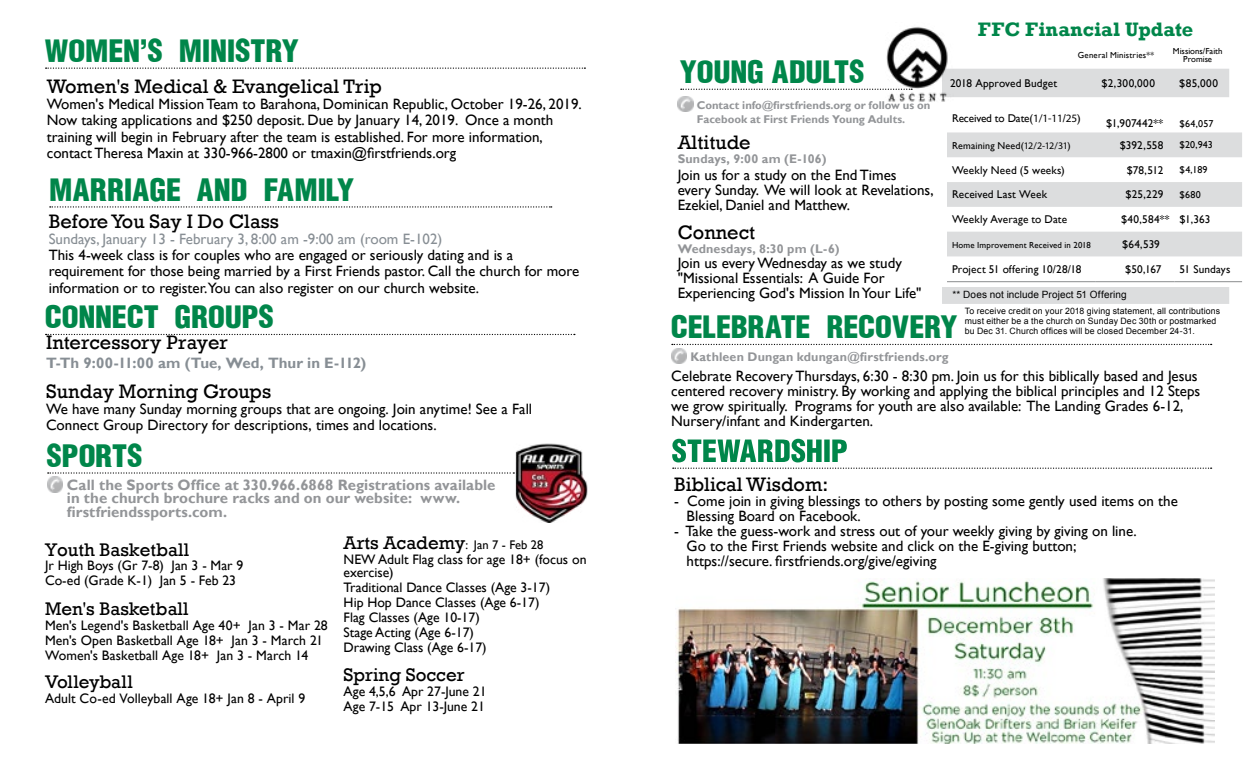
<style>
.page{position:relative;width:1260px;height:765px;background:#fff}
.page>*{position:absolute;margin:0;border:0;box-sizing:border-box;transform-origin:0 0}
.t1{font:33.75px "Helvetica Condensed Black Se";letter-spacing:-.005em;color:#00864a}
.t2{font:20px "Rockwell";color:#000}
.t3{font:700 20px "Rockwell";letter-spacing:.005em;color:#00864a}
.t4{font:18.75px "Rockwell";color:#000}
.t5{font:15px/15px "Gill Sans";color:#000}
.t6{font:700 15px/13.8px "Gill Sans";letter-spacing:.005em;color:#939598}
.t7{font:15px "Gill Sans";color:#878e94}
.t8{font:700 15px "Gill Sans";color:#878e94}
.t9{font:13.75px/14.8px "Gill Sans";color:#000}
.t10{font:700 12.5px "Gill Sans";letter-spacing:.01em;color:#939598}
.t11{font:11.25px "Gill Sans";letter-spacing:.015em;color:#000}
.t12{font:700 11.25px/13.8px "Gill Sans";color:#939598}
.t13{font:11.25px "Gill Sans";letter-spacing:-.01em;color:#000}
.t14{font:10px "Gill Sans";letter-spacing:.02em;color:#000}
.t15{font:10px "Arial";letter-spacing:.01em;color:#000}
.t16{font:8.75px/10px "Arial";letter-spacing:.015em;color:#000}
.t17{font:8.75px "Gill Sans";letter-spacing:.02em;color:#000}
.t18{font:8.75px/8.8px "Gill Sans";color:#000;text-align:center}
.s1{font-family:"Myriad Pro"}
.s2{font-family:"Gill Sans";font-size:12.5px}
</style>
<div class="page">
<svg style="left:681px;top:89px;width:194px;height:1px"></svg>
<img style="left:678px;top:96px;width:15px;height:16px">
<svg style="left:50px;top:206px;width:502px;height:2px"></svg>
<svg style="left:672px;top:344px;width:540px;height:1px"></svg>
<img style="left:671px;top:348px;width:16px;height:16px">
<svg style="left:48px;top:472px;width:466px;height:2px"></svg>
<img style="left:47px;top:477px;width:16px;height:15px">
<img style="left:514px;top:444px;width:74px;height:78px">
<svg style="left:673px;top:468px;width:539px;height:1px"></svg>
<svg style="left:672px;top:439px;width:175px;height:23px"></svg>
<svg style="left:46px;top:68px;width:539px;height:1px"></svg>
<svg style="left:942px;top:69px;width:287px;height:235px"></svg>
<svg style="left:947px;top:132px;width:295px;height:124px"></svg>
<hr style="left:947px;top:281px;width:148px;height:1px;background:#8a8c8e">
<hr style="left:1095px;top:281px;width:80px;height:1px;background:#8a8c8e">
<hr style="left:1175px;top:281px;width:67px;height:1px;background:#8a8c8e">
<img style="left:875px;top:27px;width:78px;height:80px">
<svg style="left:46px;top:334px;width:529px;height:1px"></svg>
<img style="left:675px;top:579px;width:540px;height:164px">
<h1 class="t1" style="left:45px;top:37px;width:256px">WOMEN'S MINISTRY</h1>
<h2 class="t2" style="left:47px;top:75px;width:337px">Women's Medical &amp; Evangelical Trip</h2>
<p class="t5" style="left:47px;top:96px;width:537px;line-height:16.2px">Women's Medical Mission Team to Barahona, Dominican Republic, October 19-26, 2019.<br>Now taking applications and $250 deposit. Due by January 14, 2019. Once a month training will begin in February after the team is established. For more information, contact Theresa Maxin at 330-966-2800 or tmaxin@firstfriends.org</p>
<h1 class="t1" style="left:49px;top:176px;width:308px">MARRIAGE AND FAMILY</h1>
<h2 class="t2" style="left:49px;top:209px;width:232px">Before You Say I Do Class</h2>
<p class="t7" style="left:49px;top:230px;width:395px">Sundays, January 13 - February 3, 8:00 am -9:00 am (room E-102)</p>
<p class="t5" style="left:49px;top:247px;width:532px;line-height:16.2px">This 4-week class is for couples who are engaged or seriously dating and is a requirement for those being married by a First Friends pastor. Call the church for more information or to register.You can also register on our church website.</p>
<h1 class="t1" style="left:45px;top:303px;width:230px">CONNECT GROUPS</h1>
<h2 class="t2" style="left:46px;top:331px;width:183px">Intercessory Prayer</h2>
<p class="t8" style="left:46px;top:354px;width:322px">T-Th 9:00-11:00 am (Tue, Wed, Thur in E-112)</p>
<h2 class="t2" style="left:46px;top:379px;width:227px">Sunday Morning Groups</h2>
<p class="t5" style="left:46px;top:401px;width:488px;line-height:16.2px">We have many Sunday morning groups that are ongoing. Join anytime! See a Fall<br>Connect Group Directory for descriptions, times and locations.</p>
<h2 class="t3" style="left:978px;top:17px;width:217px">FFC Financial Update</h2>
<p class="t17" style="left:1078px;top:50px;width:78px">General Ministries**</p>
<p class="t18" style="left:1173px;top:47px;width:51px">Missions/Faith<br>Promise</p>
<p class="t11" style="left:950px;top:77px;width:108px">2018 Approved Budget</p>
<p class="t11" style="left:1102px;top:77px;width:55px">$2,300,000</p>
<p class="t11" style="left:1179px;top:77px;width:40px">$85,000</p>
<p class="t13" style="left:952px;top:111px;width:130px">Received to Date(<span class="s1">1/1-11</span>/<span class="s1">25</span>)</p>
<p class="t11" style="left:1106px;top:117px;width:59px">$1,907442**</p>
<p class="t14" style="left:1180px;top:118px;width:35px">$64,057</p>
<p class="t14" style="left:952px;top:139px;width:120px">Remaining Need(<span class="s1">12/2-12/31</span>)</p>
<p class="t11" style="left:1120px;top:138px;width:45px">$392,558</p>
<p class="t14" style="left:1180px;top:139px;width:35px">$20,943</p>
<p class="t11" style="left:952px;top:163px;width:114px">Weekly Need (5 weeks)</p>
<p class="t11" style="left:1127px;top:163px;width:38px">$78,512</p>
<p class="t14" style="left:1180px;top:164px;width:29px">$4,189</p>
<p class="t11" style="left:952px;top:188px;width:97px">Received Last Week</p>
<p class="t11" style="left:1126px;top:188px;width:39px">$25,229</p>
<p class="t14" style="left:1180px;top:189px;width:23px">$680</p>
<p class="t11" style="left:952px;top:213px;width:117px">Weekly Average to Date</p>
<p class="t11" style="left:1121px;top:213px;width:91px">$40,584** $1,363</p>
<p class="t17" style="left:952px;top:240px;width:140px">Home Improvement Received in 2018</p>
<p class="t11" style="left:1122px;top:238px;width:39px">$64,539</p>
<p class="t11" style="left:952px;top:263px;width:131px">Project 51 offering 10/28/18</p>
<p class="t11" style="left:1125px;top:263px;width:38px">$50,167</p>
<p class="t11" style="left:1180px;top:263px;width:52px">51 Sundays</p>
<h1 class="t1" style="left:680px;top:58px;width:186px">YOUNG ADULTS</h1>
<p class="t12" style="left:697px;top:99px;width:235px">Contact info@firstfriends.org or follow us on<br>Facebook at First Friends Young Adults.</p>
<h2 class="t2" style="left:678px;top:131px;width:74px">Altitude</h2>
<p class="t10" style="left:678px;top:152px;width:150px">Sundays, 9:00 am (E-106)</p>
<p class="t5" style="left:678px;top:167px;width:257px">Join us for a study on the End Times every Sunday. We will look at Revelations,</p>
<p class="t5" style="left:678px;top:197px;width:174px">Ezekiel, Daniel and Matthew.</p>
<h2 class="t2" style="left:678px;top:221px;width:79px">Connect</h2>
<p class="t10" style="left:678px;top:241px;width:163px">Wednesdays, 8:30 pm (L-6)</p>
<p class="t5" style="left:678px;top:256px;width:245px">Join us every Wednesday as we study "Missional Essentials: A Guide For<br>Experiencing God's Mission In Your Life"</p>
<p class="t15" style="left:952px;top:288px;width:176px">** Does not include Project 51 Offering</p>
<p class="t16" style="left:965px;top:306px;width:257px">To receive credit on your 2018 giving statement, all contributions must either be a the church on Sunday Dec 30th or postmarked bu Dec 31. Church offices will be closed December 24-31.</p>
<h1 class="t1" style="left:671px;top:313px;width:289px">CELEBRATE RECOVERY</h1>
<p class="t10" style="left:690px;top:349px;width:260px">Kathleen Dungan kdungan@firstfriends.org</p>
<p class="t5" style="left:671px;top:369px;width:531px">Celebrate Recovery Thursdays, 6:30 - 8:30 pm. Join us for this biblically based and Jesus centered recovery ministry. By working and applying the biblical principles and 12 Steps we grow spiritually. Programs for youth are also available: The Landing Grades 6-12, Nursery/infant and Kindergarten.</p>
<h1 class="t1" style="left:47px;top:442px;width:97px">SPORTS</h1>
<p class="t6" style="left:67px;top:478px;width:430px">Call the Sports Office at 330.966.6868 Registrations available in the church brochure racks and on our website: www. firstfriendssports.com.</p>
<h2 class="t2" style="left:674px;top:473px;width:156px">Biblical Wisdom:</h2>
<p class="t5" style="left:687px;top:494px;width:493px;text-indent:-13px">- Come join in giving blessings to others by posting some gently used items on the<br>Blessing Board on Facebook.</p>
<p class="t5" style="left:687px;top:524px;width:452px;text-indent:-13px">- Take the guess-work and stress out of your weekly giving by giving on line.<br>Go to the First Friends website and click on the E-giving button; https://secure. firstfriends.org/give/egiving</p>
<p class="t4" style="left:344px;top:532px;width:201px">Arts Academy<span class="s2">: Jan 7 - Feb 28</span></p>
<p class="t9" style="left:344px;top:552px;width:244px">NEW Adult Flag class for age 18+ (focus on exercise)<br>Traditional Dance Classes (Age 3-17)<br>Hip Hop Dance Classes (Age 6-17)<br>Flag Classes (Age 10-17)<br>Stage Acting (Age 6-17)<br>Drawing Class (Age 6-17)</p>
<p class="t4" style="left:344px;top:664px;width:122px">Spring Soccer</p>
<p class="t9" style="left:344px;top:685px;width:144px">Age 4,5,6 Apr 27-June 21<br>Age 7-15 Apr 13-June 21</p>
<p class="t4" style="left:45px;top:538px;width:146px">Youth Basketball</p>
<p class="t9" style="left:45px;top:559px;width:200px">Jr High Boys (Gr 7-8) Jan 3 - Mar 9<br>Co-ed (Grade K-1) Jan 5 - Feb 23</p>
<p class="t4" style="left:45px;top:598px;width:145px">Men's Basketball</p>
<p class="t9" style="left:45px;top:618px;width:284px">Men's Legend's Basketball Age 40+ Jan 3 - Mar 28<br>Men's Open Basketball Age 18+ Jan 3 - March 21<br>Women's Basketball Age 18+ Jan 3 - March 14</p>
<p class="t4" style="left:45px;top:671px;width:89px">Volleyball</p>
<p class="t9" style="left:45px;top:691px;width:262px">Adult Co-ed Volleyball Age 18+ Jan 8 - April 9</p>
</div>
